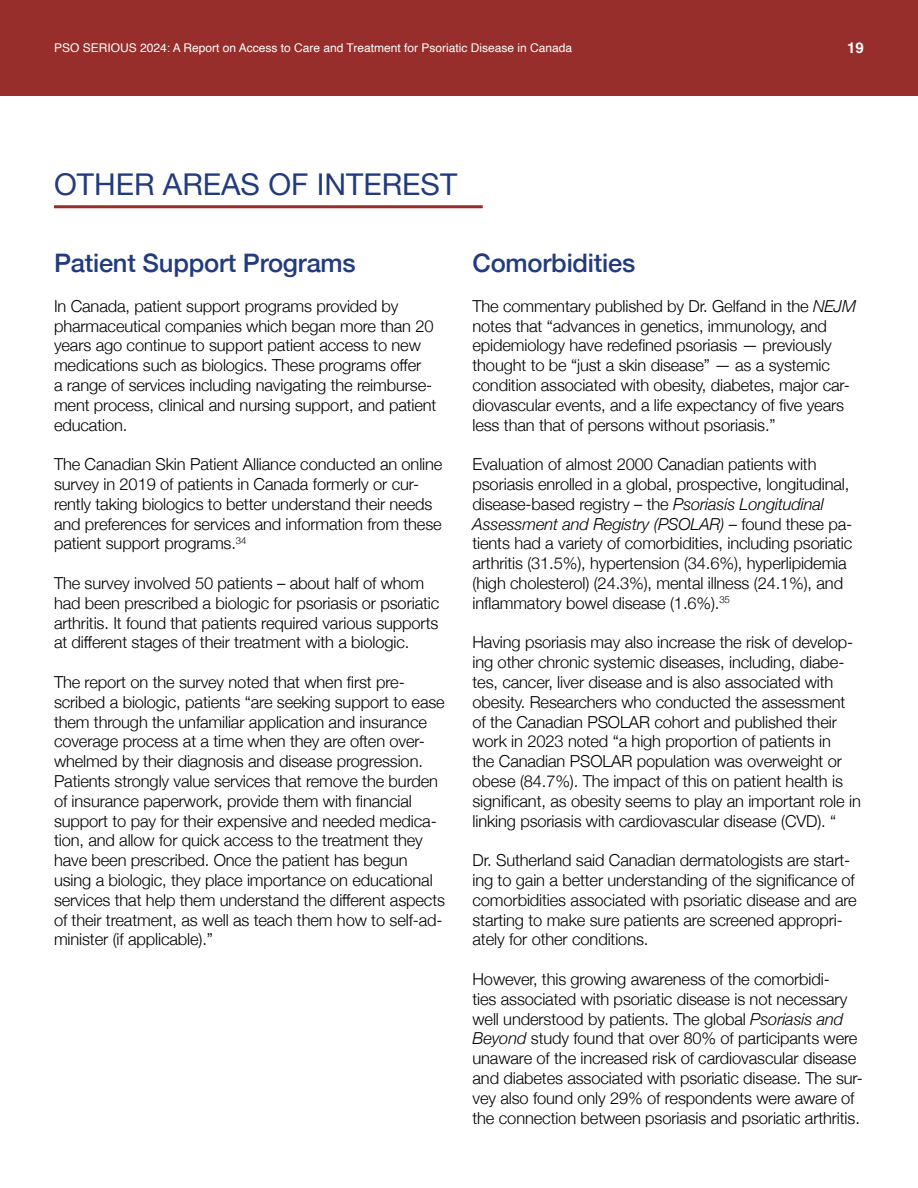
<style>
.page{position:relative;width:918px;height:1188px;background:#fff}
.page>*{position:absolute;margin:0;border:0;box-sizing:border-box;transform-origin:0 0}
.t1{font:30px "Helvetica Neue";color:#223b7e}
.t2{font:500 25.5px "Helvetica Neue";letter-spacing:-.01em;color:#223b7e}
.t3{font:300 16.5px/19.8px "Helvetica Neue";letter-spacing:-.01em;color:#000}
.t4{font:700 15px "Helvetica";color:#fff}
.t5{font:12px "Helvetica";color:#fff}
.s1{font-style:italic}
</style>
<div class="page">
<div style="left:0;top:0;width:918px;height:96px;background:#972e2b"></div>
<hr style="left:54px;top:205px;width:429px;height:3px;background:#972e2b">
<p class="t5" style="left:54px;top:38px;width:520px">PSO SERIOUS 2024: A Report on Access to Care and Treatment for Psoriatic Disease in Canada</p>
<p class="t4" style="left:847px;top:39px;width:18px">19</p>
<h1 class="t1" style="left:54px;top:162px;width:405px">OTHER AREAS OF INTEREST</h1>
<h2 class="t2" style="left:54px;top:243px;width:303px">Patient Support Programs</h2>
<p class="t3" style="left:54px;top:295px;width:384px">In Canada, patient support programs provided by pharmaceutical companies which began more than 20 years ago continue to support patient access to new medications such as biologics. These programs offer<br>a range of services including navigating the reimburse&shy;ment process, clinical and nursing support, and patient education.</p>
<p class="t3" style="left:54px;top:453px;width:390px">The Canadian Skin Patient Alliance conducted an online survey in 2019 of patients in Canada formerly or cur&shy;rently taking biologics to better understand their needs and preferences for services and information from these patient support programs.<sup>34</sup></p>
<p class="t3" style="left:54px;top:572px;width:387px">The survey involved 50 patients – about half of whom had been prescribed a biologic for psoriasis or psoriatic arthritis. It found that patients required various supports at different stages of their treatment with a biologic.</p>
<p class="t3" style="left:54px;top:671px;width:393px">The report on the survey noted that when first pre&shy;scribed a biologic, patients “are seeking support to ease them through the unfamiliar application and insurance coverage process at a time when they are often over&shy;whelmed by their diagnosis and disease progression.<br>Patients strongly value services that remove the burden of insurance paperwork, provide them with financial support to pay for their expensive and needed medica&shy;tion, and allow for quick access to the treatment they have been prescribed. Once the patient has begun using a biologic, they place importance on educational services that help them understand the different aspects of their treatment, as well as teach them how to self-ad&shy;minister (if applicable).”</p>
<h2 class="t2" style="left:472px;top:243px;width:164px">Comorbidities</h2>
<p class="t3" style="left:472px;top:295px;width:385px">The commentary published by Dr. Gelfand in the <span class="s1">NEJM </span>notes that “advances in genetics, immunology, and epidemiology have redefined psoriasis — previously thought to be “just a skin disease” — as a systemic condition associated with obesity, diabetes, major car&shy;diovascular events, and a life expectancy of five years less than that of persons without psoriasis.”</p>
<p class="t3" style="left:472px;top:453px;width:381px">Evaluation of almost 2000 Canadian patients with psoriasis enrolled in a global, prospective, longitudinal, disease-based registry – the <span class="s1">Psoriasis Longitudinal Assessment and Registry (PSOLAR)</span> – found these pa&shy;tients had a variety of comorbidities, including psoriatic arthritis (31.5%), hypertension (34.6%), hyperlipidemia (high cholesterol) (24.3%), mental illness (24.1%), and inflammatory bowel disease (1.6%).<sup>35</sup></p>
<p class="t3" style="left:473px;top:631px;width:390px">Having psoriasis may also increase the risk of develop&shy;ing other chronic systemic diseases, including, diabe&shy;tes, cancer, liver disease and is also associated with obesity. Researchers who conducted the assessment of the Canadian PSOLAR cohort and published their work in 2023 noted “a high proportion of patients in<br>the Canadian PSOLAR population was overweight or obese (84.7%). The impact of this on patient health is significant, as obesity seems to play an important role in linking psoriasis with cardiovascular disease (CVD). “</p>
<p class="t3" style="left:473px;top:849px;width:386px">Dr. Sutherland said Canadian dermatologists are start&shy;ing to gain a better understanding of the significance of comorbidities associated with psoriatic disease and are starting to make sure patients are screened appropri&shy;ately for other conditions.</p>
<p class="t3" style="left:473px;top:968px;width:392px">However, this growing awareness of the comorbidi-<br>ties associated with psoriatic disease is not necessary well understood by patients. The global <span class="s1">Psoriasis and Beyond</span> study found that over 80% of participants were unaware of the increased risk of cardiovascular disease and diabetes associated with psoriatic disease. The sur&shy;vey also found only 29% of respondents were aware of the connection between psoriasis and psoriatic arthritis.</p>
</div>
